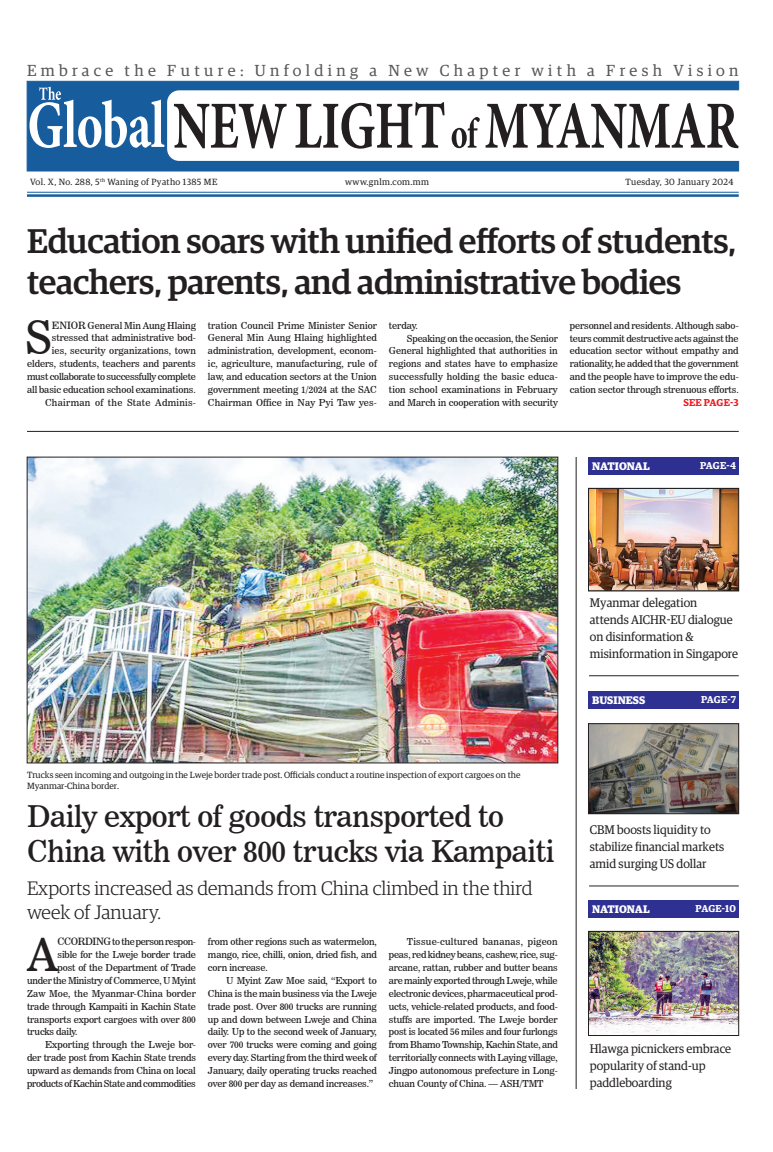
<style>
.page{position:relative;width:773px;height:1152px;background:#fff}
.page>*{position:absolute;margin:0;border:0;box-sizing:border-box;transform-origin:0 0}
._1st_Drop{font:45.3px "News 706 BT Roman C";color:#231f20}
._3_Clm_Head_copy{font:500 34.3px/41.2px "Guardian Egyp";letter-spacing:-.01em;color:#231f20}
._2_Clm_Head{font:29.7px "News 706 BT Roman C";letter-spacing:-.01em;color:#231f20}
.t1{font:300 19.5px/23.4px "Guardian Egyp";color:#231f20}
.t2{font:16px "Guardian Egyp";letter-spacing:.27em;color:#57585a}
.t3{font:12.5px/17px "Guardian Egyp";color:#231f20}
.t4{font:700 11px "Guardian Egyp";letter-spacing:.005em;color:#fff}
.Spill_Style{font:600 10px "Guardian Egyp";letter-spacing:-.01em;color:#fff}
.Spill_Style-2{font:600 10px "Guardian Egyp";letter-spacing:.02em;color:#ee1d23}
._2nd_Body{font:9.5px/12.9px "News 706 BT Roman C";letter-spacing:-.015em;color:#231f20;text-align:justify}
._1st_Drop-2{font:9.5px/12.9px "News 706 BT Roman C";letter-spacing:-.015em;color:#231f20;text-align:right}
._1st_Drop-3{font:9.5px "News 706 BT Roman C";letter-spacing:.005em;color:#231f20}
._2nd_Body-2{font:9.5px "News 706 BT Roman C";letter-spacing:.025em;color:#231f20}
._1st_Drop-4{font:9.5px "News 706 BT Roman C";letter-spacing:-.035em;color:#231f20}
.t5{font:9px/10.8px "Guardian Egyp";color:#231f20}
.t6{font:9px "Guardian Egyp";letter-spacing:.04em;color:#231f20}
.s1{font-size:10px}
</style>
<div class="page">
<hr style="left:27px;top:192px;width:711px;height:1px;background:#175d9e">
<hr style="left:27px;top:194px;width:711px;height:3px;background:#175d9e">
<div style="left:27px;top:81px;width:711px;height:90px;background:#175d9e;border:1px solid #175d9e"></div>
<svg style="left:167px;top:90px;width:573px;height:71px;background:#f9fbfc"></svg>
<svg style="left:174px;top:102px;width:564px;height:47px;background:#b2b1b1"></svg>
<svg style="left:30px;top:87px;width:134px;height:61px"></svg>
<div style="left:588px;top:457px;width:150px;height:18px;background:#2e3091"></div>
<div style="left:588px;top:692px;width:150px;height:17px;background:#2e3092"></div>
<div style="left:588px;top:900px;width:150px;height:18px;background:#2e3092"></div>
<hr style="left:589px;top:676px;width:149px;height:1px;background:#231f20">
<hr style="left:589px;top:886px;width:149px;height:1px;background:#231f20">
<img style="left:590px;top:490px;width:146px;height:99px">
<div style="left:588px;top:488px;width:150px;height:103px;border:1px solid #231f20"></div>
<img style="left:590px;top:726px;width:146px;height:86px">
<div style="left:588px;top:724px;width:150px;height:90px;border:1px solid #231f20"></div>
<img style="left:590px;top:933px;width:146px;height:100px">
<div style="left:588px;top:931px;width:150px;height:105px;border:1px solid #231f20"></div>
<img style="left:29px;top:459px;width:527px;height:302px">
<div style="left:27px;top:457px;width:531px;height:306px;border:1px solid #231f20"></div>
<hr style="left:27px;top:431px;width:711px;height:1px;background:#231f20">
<hr style="left:576px;top:457px;width:1px;height:632px;background:#231f20">
<p class="t2" style="left:27px;top:59px;width:713px">Embrace the Future: Unfolding a New Chapter with a Fresh Vision</p>
<p class="t6" style="left:30px;top:175px;width:189px">Vol. X, No. 288, 5<sup>th</sup> Waning of Pyatho 1385 ME</p>
<p class="t6" style="left:345px;top:175px;width:85px">www.gnlm.com.mm</p>
<p class="t6" style="left:625px;top:175px;width:109px">Tuesday, 30 January 2024</p>
<p class="_3_Clm_Head_copy" style="left:27px;top:218px;width:710px">Education soars with unified efforts of students, teachers, parents, and administrative bodies</p>
<p class="_1st_Drop" style="left:25px;top:311px;width:29px">S</p>
<p class="_1st_Drop-2" style="left:27px;top:319px;width:170px"><span class="s1">ENIOR</span> General Min Aung Hlaing stressed that administrative bod-<br>ies, security organizations, town elders, students, teachers and parents must collaborate to successfully complete all basic education school examinations.</p>
<p class="_2nd_Body-2" style="left:45px;top:397px;width:152px">Chairman of the State Adminis-</p>
<p class="_2nd_Body" style="left:208px;top:319px;width:170px">tration Council Prime Minister Senior General Min Aung Hlaing highlighted administration, development, econom&shy;ic, agriculture, manufacturing, rule of law, and education sectors at the Union government meeting 1/2024 at the SAC Chairman Office in Nay Pyi Taw yes-</p>
<p class="_2nd_Body" style="left:389px;top:319px;width:30px">terday.</p>
<p class="_2nd_Body" style="left:389px;top:332px;width:170px;text-indent:18px">Speaking on the occasion, the Senior General highlighted that authorities in regions and states have to emphasize successfully holding the basic educa&shy;tion school examinations in February and March in cooperation with security</p>
<p class="_2nd_Body" style="left:570px;top:319px;width:170px">personnel and residents. Although sabo&shy;teurs commit destructive acts against the education sector without empathy and rationality, he added that the government and the people have to improve the edu&shy;cation sector through strenuous efforts.</p>
<p class="Spill_Style-2" style="left:683px;top:395px;width:57px">SEE PAGE-3</p>
<p class="t4" style="left:592px;top:457px;width:59px">NATIONAL</p>
<p class="Spill_Style" style="left:700px;top:458px;width:37px">PAGE-4</p>
<p class="t5" style="left:27px;top:769px;width:495px">Trucks seen incoming and outgoing in the Lweje border trade post. Officials conduct a routine inspection of export cargoes on the<br>Myanmar-China border.</p>
<p class="_2_Clm_Head" style="left:27px;top:798px;width:478px">Daily export of goods transported to</p>
<p class="_2_Clm_Head" style="left:27px;top:834px;width:528px">China with over 800 trucks via Kampaiti</p>
<p class="t1" style="left:27px;top:876px;width:507px">Exports increased as demands from China climbed in the third week of January.</p>
<p class="_1st_Drop" style="left:27px;top:928px;width:32px">A</p>
<p class="_1st_Drop-4" style="left:58px;top:936px;width:140px"><span class="s1">CCORDING</span> to the person respon-</p>
<p class="_1st_Drop-2" style="left:58px;top:948px;width:140px">sible for the Lweje border trade</p>
<p class="_1st_Drop-2" style="left:58px;top:961px;width:140px">post of the Department of Trade</p>
<p class="_1st_Drop-2" style="left:27px;top:974px;width:170px">under the Ministry of Commerce, U Myint</p>
<p class="_1st_Drop-3" style="left:27px;top:988px;width:170px">Zaw Moe, the Myanmar-China border</p>
<p class="_1st_Drop-2" style="left:27px;top:1000px;width:170px">trade through Kampaiti in Kachin State</p>
<p class="_1st_Drop-2" style="left:27px;top:1013px;width:170px">transports export cargoes with over 800</p>
<p class="_1st_Drop-2" style="left:27px;top:1025px;width:52px">trucks daily.</p>
<p class="_2nd_Body" style="left:27px;top:1038px;width:170px;text-indent:18px">Exporting through the Lweje bor&shy;der trade post from Kachin State trends upward as demands from China on local products of Kachin State and commodities</p>
<p class="_2nd_Body" style="left:208px;top:936px;width:170px">from other regions such as watermelon, mango, rice, chilli, onion, dried fish, and corn increase.</p>
<p class="_2nd_Body" style="left:208px;top:974px;width:170px;text-indent:18px">U Myint Zaw Moe said, “Export to China is the main business via the Lweje trade post. Over 800 trucks are running up and down between Lweje and China daily. Up to the second week of January, over 700 trucks were coming and going every day. Starting from the third week of January, daily operating trucks reached over 800 per day as demand increases.”</p>
<p class="_2nd_Body" style="left:389px;top:936px;width:170px;text-indent:18px">Tissue-cultured bananas, pigeon peas, red kidney beans, cashew, rice, sug&shy;arcane, rattan, rubber and butter beans are mainly exported through Lweje, while electronic devices, pharmaceutical prod&shy;ucts, vehicle-related products, and food&shy;stuffs are imported. The Lweje border post is located 56 miles and four furlongs from Bhamo Township, Kachin State, and territorially connects with Laying village, Jingpo autonomous prefecture in Long&shy;chuan County of China. — ASH/TMT</p>
<p class="t3" style="left:589px;top:594px;width:150px">Myanmar delegation attends AICHR-EU dialogue on disinformation &amp; misinformation in Singapore</p>
<p class="t4" style="left:592px;top:692px;width:55px">BUSINESS</p>
<p class="Spill_Style" style="left:701px;top:693px;width:36px">PAGE-7</p>
<p class="t3" style="left:589px;top:821px;width:136px">CBM boosts liquidity to stabilize financial markets amid surging US dollar</p>
<p class="t4" style="left:592px;top:900px;width:59px">NATIONAL</p>
<p class="Spill_Style" style="left:695px;top:901px;width:42px">PAGE-10</p>
<p class="t3" style="left:589px;top:1039px;width:143px">Hlawga picnickers embrace popularity of stand-up paddleboarding</p>
</div>
